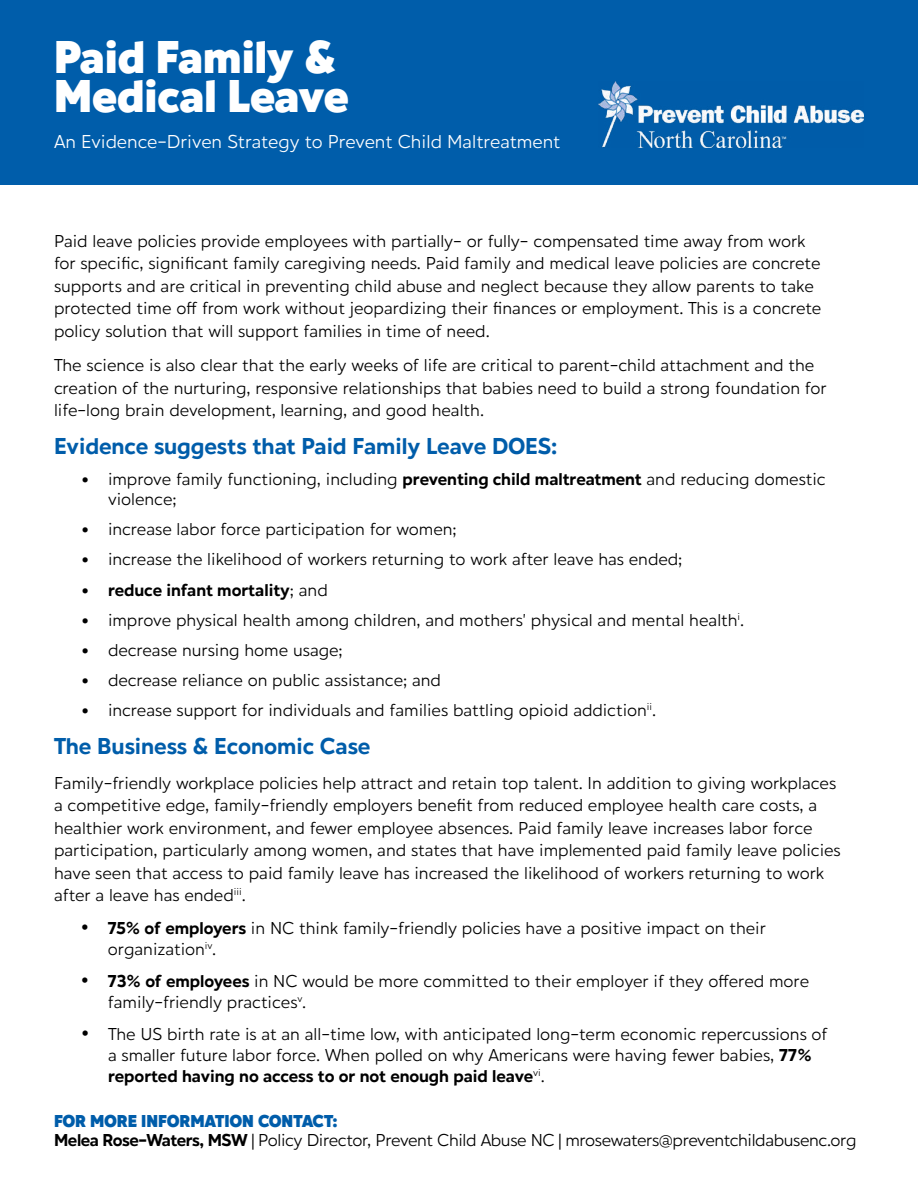
<style>
.page{position:relative;width:918px;height:1188px;background:#fff}
.page>*{position:absolute;margin:0;border:0;box-sizing:border-box;transform-origin:0 0}
.t1{font:800 48px/39px "Hartwell";color:#fff}
.t2{font:700 24px "Hartwell";letter-spacing:-.005em;color:#005daa}
.t3{font:19.5px "Hartwell";letter-spacing:-.005em;color:#fff}
.t4{font:18px/22.5px "Hartwell";color:#000}
.t5{font:18px/19.4px "Hartwell";letter-spacing:-.025em;color:#000}
.t6{font:700 18px "Hartwell";color:#000}
.s1{font-family:"Calibri";font-size:16.5px}
.s2{font-weight:700}
.s3{font-family:"Calibri";font-weight:400;font-size:16.5px}
.s4{font-weight:400}
.s5{font-weight:800;color:#005daa}
</style>
<div class="page">
<div style="left:0;top:0;width:918px;height:185px;background:#005daa"></div>
<img style="left:599px;top:82px;width:265px;height:65px">
<h1 class="t1" style="left:54px;top:43px;width:296px">Paid Family &amp;<br>Medical Leave</h1>
<p class="t3" style="left:54px;top:130px;width:508px">An Evidence-Driven Strategy to Prevent Child Maltreatment</p>
<p class="t4" style="left:54px;top:231px;width:769px">Paid leave policies provide employees with partially- or fully- compensated time away from work for specific, significant family caregiving needs. Paid family and medical leave policies are concrete supports and are critical in preventing child abuse and neglect because they allow parents to take protected time off from work without jeopardizing their finances or employment. This is a concrete policy solution that will support families in time of need.</p>
<p class="t4" style="left:54px;top:356px;width:774px">The science is also clear that the early weeks of life are critical to parent-child attachment and the creation of the nurturing, responsive relationships that babies need to build a strong foundation for life-long brain development, learning, and good health.</p>
<h2 class="t2" style="left:54px;top:432px;width:505px">Evidence suggests that Paid Family Leave DOES:</h2>
<p class="t4" style="left:108px;top:471px;width:719px;line-height:19.4px;text-indent:-27px"><span class="s1">•</span> improve family functioning, including <span class="s2">preventing child maltreatment</span> and reducing domestic violence;</p>
<p class="t4" style="left:81px;top:519px;width:377px"><span class="s1">•</span> increase labor force participation for women;</p>
<p class="t4" style="left:81px;top:550px;width:603px"><span class="s1">•</span> increase the likelihood of workers returning to work after leave has ended;</p>
<p class="t6" style="left:81px;top:579px;width:248px"><span class="s3">•</span> reduce infant mortality<span class="s4">; and</span></p>
<p class="t4" style="left:81px;top:610px;width:665px"><span class="s1">•</span> improve physical health among children, and mothers’ physical and mental health<sup>i</sup>.</p>
<p class="t4" style="left:81px;top:640px;width:263px"><span class="s1">•</span> decrease nursing home usage;</p>
<p class="t4" style="left:81px;top:671px;width:362px"><span class="s1">•</span> decrease reliance on public assistance; and</p>
<p class="t4" style="left:81px;top:701px;width:577px"><span class="s1">•</span> increase support for individuals and families battling opioid addiction<sup>ii</sup>.</p>
<h2 class="t2" style="left:54px;top:732px;width:318px">The Business &amp; Economic Case</h2>
<p class="t4" style="left:54px;top:773px;width:788px">Family-friendly workplace policies help attract and retain top talent. In addition to giving workplaces a competitive edge, family-friendly employers benefit from reduced employee health care costs, a healthier work environment, and fewer employee absences. Paid family leave increases labor force participation, particularly among women, and states that have implemented paid family leave policies have seen that access to paid family leave has increased the likelihood of workers returning to work after a leave has ended<sup>iii</sup>.</p>
<p class="t4" style="left:108px;top:919px;width:659px;line-height:21px;text-indent:-27px">• <span class="s2">75% of employers</span> in NC think family-friendly policies have a positive impact on their organization<sup>iv</sup>.</p>
<p class="t4" style="left:108px;top:972px;width:703px;line-height:21px;text-indent:-27px">• <span class="s2">73% of employees</span> in NC would be more committed to their employer if they offered more family-friendly practices<sup>v</sup>.</p>
<p class="t4" style="left:108px;top:1025px;width:721px;line-height:21px;text-indent:-27px">• The US birth rate is at an all-time low, with anticipated long-term economic repercussions of a smaller future labor force. When polled on why Americans were having fewer babies, <span class="s2">77% reported having no access to or not enough paid leave</span><sup>vi</sup>.</p>
<p class="t5" style="left:54px;top:1113px;width:804px"><span class="s5">FOR MORE INFORMATION CONTACT:<br></span><span class="s2">Melea Rose-Waters, MSW</span> | Policy Director, Prevent Child Abuse NC | mrosewaters@preventchildabusenc.org</p>
</div>
